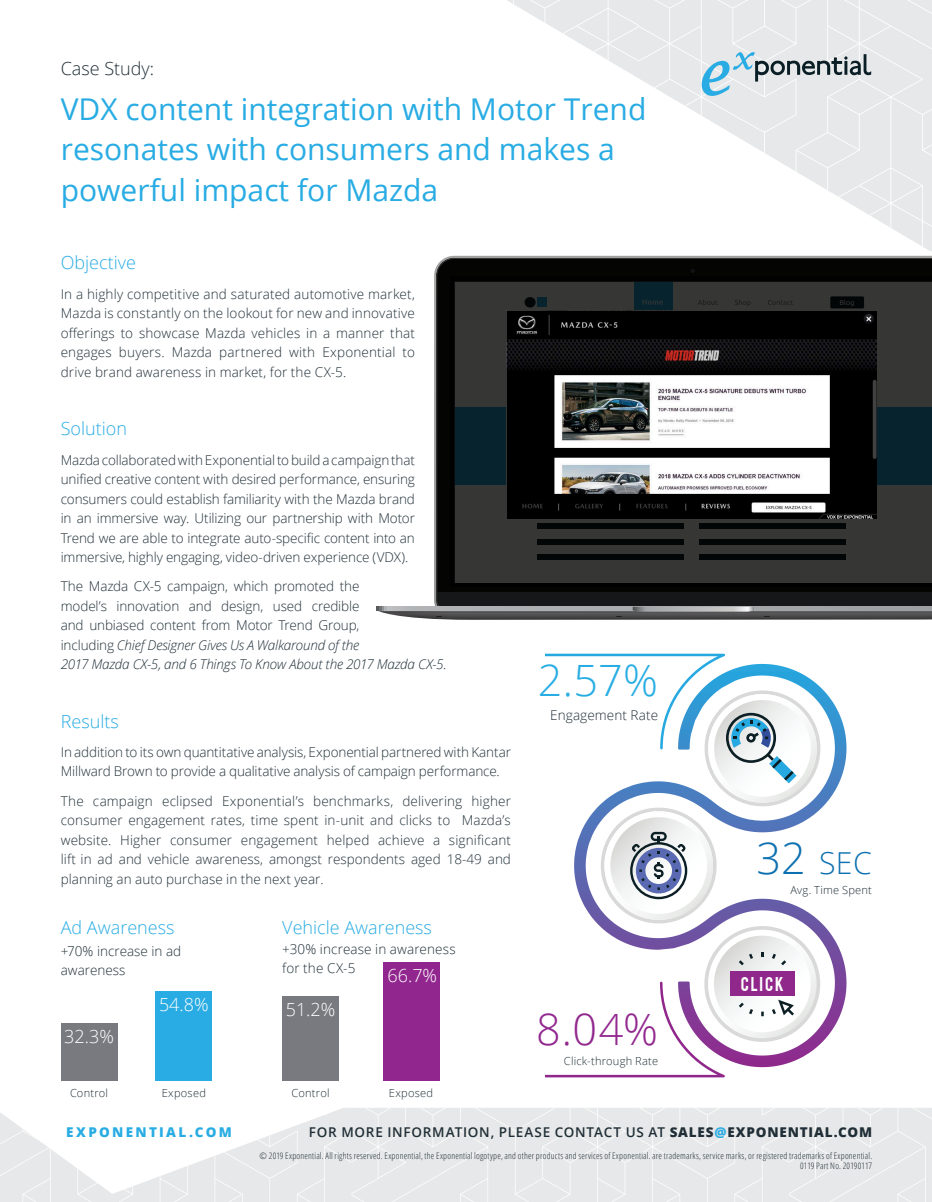
<style>
.page{position:relative;width:932px;height:1202px;background:#fff}
.page>*{position:absolute;margin:0;border:0;box-sizing:border-box;transform-origin:0 0}
.t1{font:300 43.2px "Open Sans";color:#27ade3}
.t2{font:300 43.2px "Open Sans";color:#91288e}
.t3{font:300 30.15px "Open Sans";color:#0d70b0}
.t4{font:30px/40.5px "Open Sans";color:#28ace3}
.t5{font:300 18px "Open Sans";color:#28ace3}
.t6{font:300 18px "Open Sans";color:#fff}
.t7{font:300 18px "Open Sans";color:#202f37}
.t8{font:15.75px "Bebas";letter-spacing:.115em;color:#fff}
.t9{font:300 13.5px/19.5px "Open Sans";letter-spacing:-.005em;color:#202f37}
.t10{font:600 13.5px "Open Sans";letter-spacing:.055em;color:#202f37}
.t11{font:800 13.5px "Open Sans";letter-spacing:.17em;color:#28ace3}
.t12{font:300 11.1px "Open Sans";letter-spacing:.02em;color:#202f37}
.t13{font:300 condensed 9px/10.5px "Open Sans";letter-spacing:.025em;color:#202f37;text-align:right}
.s1{font-style:italic}
.s2{font-size:43.2px}
.s3{font-weight:800}
.s4{font-weight:800;color:#28ace3}
</style>
<div class="page">
<svg style="left:132px;top:1108px;width:800px;height:94px;fill:#e7e8e9"></svg>
<svg style="left:0;top:1113px;width:132px;height:89px"></svg>
<svg style="left:499px;top:0;width:433px;height:256px"></svg>
<svg style="left:701px;top:52px;width:170px;height:44px;background:#bfcdd2"></svg>
<svg style="left:436px;top:258px;width:496px;height:348px;background:#191a1c"></svg>
<div style="left:437px;top:259px;width:495px;height:333px;background:#040503"></div>
<svg style="left:690px;top:269px;width:4px;height:4px"></svg>
<svg style="left:376px;top:606px;width:556px;height:14px;background:#777779"></svg>
<svg style="left:450px;top:276px;width:482px;height:310px;background:#272b2b"></svg>
<svg style="left:545px;top:653px;width:289px;height:424px"></svg>
<div style="left:61px;top:1023px;width:56px;height:58px;background:#787a80"></div>
<div style="left:155px;top:991px;width:57px;height:90px;background:#28ace3"></div>
<div style="left:282px;top:996px;width:57px;height:85px;background:#787a80"></div>
<div style="left:383px;top:962px;width:57px;height:119px;background:#92268f"></div>
<img style="left:507px;top:310px;width:369px;height:208px">
<h3 class="t7" style="left:61px;top:56px;width:95px">Case Study:</h3>
<h3 class="t4" style="left:61px;top:88px;width:587px">VDX content integration with Motor Trend resonates with consumers and makes a powerful impact for Mazda</h3>
<h3 class="t5" style="left:61px;top:251px;width:77px">Objective</h3>
<p class="t9" style="left:61px;top:284px;width:356px;text-align:justify">In a highly competitive and saturated automotive market, Mazda is constantly on the lookout for new and innovative offerings to showcase Mazda vehicles in a manner that engages buyers. Mazda partnered with Exponential to drive brand awareness in market, for the CX-5.</p>
<h3 class="t5" style="left:61px;top:416px;width:68px">Solution</h3>
<p class="t9" style="left:61px;top:449px;width:356px;text-align:justify">Mazda collaborated with Exponential to build a campaign that unified creative content with desired performance, ensuring consumers could establish familiarity with the Mazda brand in an immersive way. Utilizing our partnership with Motor Trend we are able to integrate auto-specific content into an immersive, highly engaging, video-driven experience (VDX).</p>
<p class="t9" style="left:61px;top:576px;width:387px">The Mazda CX-5 campaign, which promoted the<br>model’s innovation and design, used credible<br>and unbiased content from Motor Trend Group,<br>including <span class="s1">Chief Designer Gives Us A Walkaround of the<br>2017 Mazda CX-5, and 6 Things To Know About the 2017 Mazda CX-5</span>.</p>
<h3 class="t5" style="left:61px;top:709px;width:60px">Results</h3>
<p class="t9" style="left:61px;top:742px;width:451px">In addition to its own quantitative analysis, Exponential partnered with Kantar<br>Millward Brown to provide a qualitative analysis of campaign performance.</p>
<p class="t9" style="left:61px;top:790px;width:452px;text-align:justify">The campaign eclipsed Exponential’s benchmarks, delivering higher consumer engagement rates, time spent in-unit and clicks to Mazda’s website. Higher consumer engagement helped achieve a significant lift in ad and vehicle awareness, amongst respondents aged 18-49 and planning an auto purchase in the next year.</p>
<h3 class="t5" style="left:61px;top:915px;width:115px">Ad Awareness</h3>
<p class="t9" style="left:61px;top:940px;width:122px">+70% increase in ad awareness</p>
<h3 class="t5" style="left:282px;top:915px;width:151px">Vehicle Awareness</h3>
<p class="t9" style="left:282px;top:939px;width:175px">+30% increase in awareness for the CX-5</p>
<h3 class="t6" style="left:387px;top:963px;width:51px">66.7%</h3>
<h3 class="t6" style="left:64px;top:1024px;width:51px">32.3%</h3>
<h3 class="t6" style="left:159px;top:992px;width:51px">54.8%</h3>
<h3 class="t6" style="left:286px;top:997px;width:51px">51.2%</h3>
<p class="t12" style="left:70px;top:1085px;width:39px">Control</p>
<p class="t12" style="left:162px;top:1085px;width:46px">Exposed</p>
<p class="t12" style="left:291px;top:1085px;width:39px">Control</p>
<p class="t12" style="left:389px;top:1085px;width:46px">Exposed</p>
<h1 class="t1" style="left:538px;top:650px;width:122px">2.57%</h1>
<p class="t9" style="left:550px;top:704px;width:109px">Engagement Rate</p>
<h1 class="t2" style="left:536px;top:999px;width:123px">8.04%</h1>
<p class="t12" style="left:564px;top:1053px;width:96px">Click-through Rate</p>
<h2 class="t3" style="left:756px;top:842px;width:117px"><span class="s2">32</span> SEC</h2>
<p class="t12" style="left:790px;top:882px;width:83px">Avg. Time Spent</p>
<p class="t8" style="left:741px;top:972px;width:45px">CLICK</p>
<p class="t11" style="left:66px;top:1122px;width:167px">EXPONENTIAL.COM</p>
<p class="t10" style="left:309px;top:1123px;width:565px">FOR MORE INFORMATION, PLEASE CONTACT US AT <span class="s3">SALES</span><span class="s4">@</span><span class="s3">EXPONENTIAL.COM</span></p>
<p class="t13" style="left:260px;top:1149px;width:614px">© 2019 Exponential. All rights reserved. Exponential, the Exponential logotype, and other products and services of Exponential. are trademarks, service marks, or registered trademarks of Exponential.<br>0119 Part No. 20190117</p>
</div>
